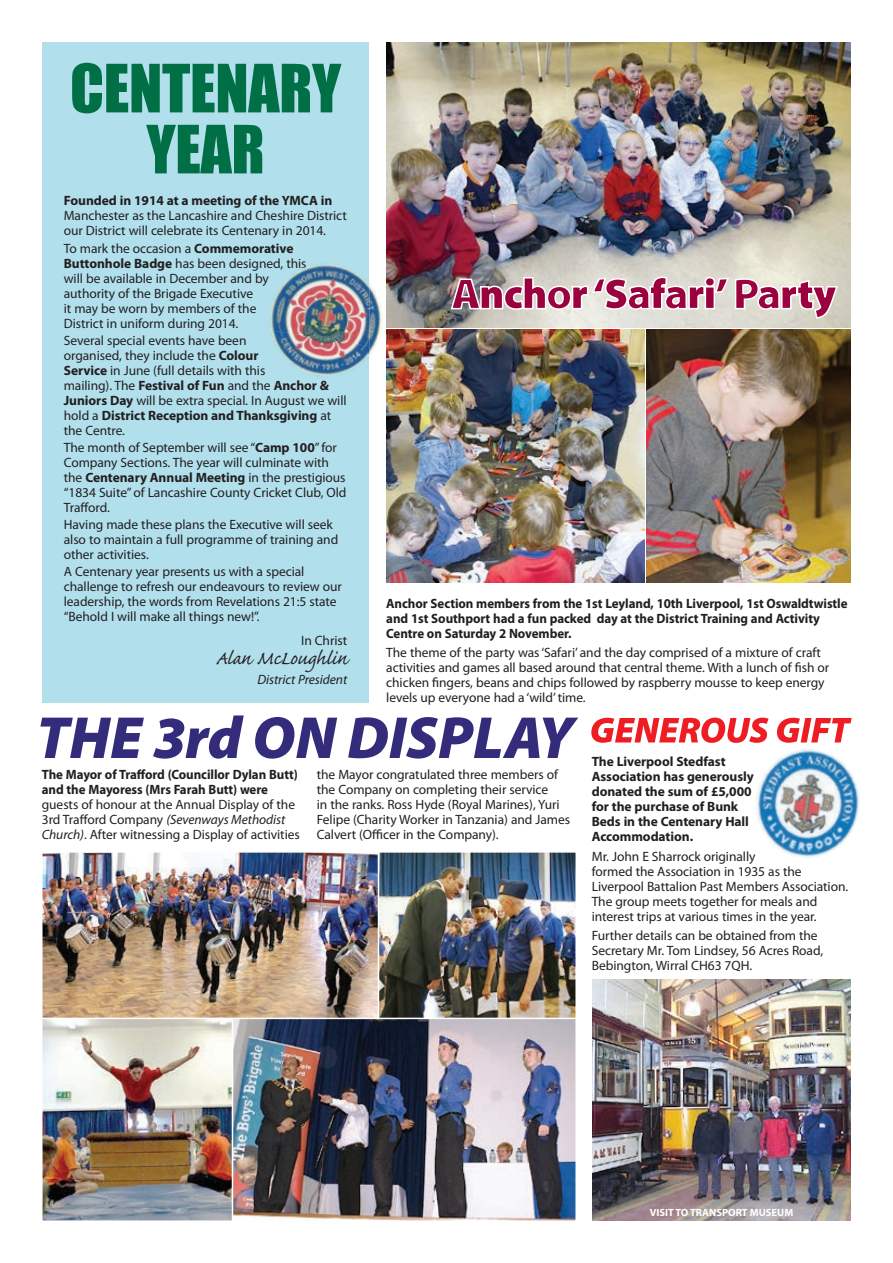
<style>
.page{position:relative;width:893px;height:1263px;background:#fff}
.page>*{position:absolute;margin:0;border:0;box-sizing:border-box;transform-origin:0 0}
.t1{font:61.5px/61.1px "Impact";letter-spacing:-.005em;color:#016f45;text-align:center}
.t2{font:24px "Caflisch Script Pro";letter-spacing:-.005em;color:#231f20}
.t3{font:13.5px/15px "Myriad Pro";letter-spacing:-.005em;color:#231f20}
.t4{font:700 13.5px/15px "Myriad Pro";letter-spacing:-.005em;color:#231f20;scale:.96 1}
.t5{font:700 13.5px/15px "Myriad Pro";letter-spacing:-.005em;color:#231f20}
.t6{font:italic 13.5px "Myriad Pro";letter-spacing:-.005em;color:#231f20}
.t7{font:700 10.5px "Myriad Pro";color:#fff}
.s1{font-weight:700}
.s2{font-style:italic}
</style>
<div class="page">
<img style="left:233px;top:1019px;width:343px;height:202px">
<img style="left:42px;top:1019px;width:190px;height:202px">
<img style="left:592px;top:980px;width:258px;height:240px">
<img style="left:386px;top:43px;width:464px;height:285px">
<img style="left:386px;top:330px;width:258px;height:253px">
<img style="left:646px;top:330px;width:204px;height:253px">
<img style="left:379px;top:852px;width:197px;height:166px">
<img style="left:42px;top:852px;width:336px;height:166px">
<div style="left:43px;top:43px;width:326px;height:660px;background:#b1e0ec"></div>
<img style="left:369px;top:286px;width:14px;height:71px">
<img style="left:269px;top:264px;width:100px;height:66px">
<img style="left:270px;top:330px;width:99px;height:46px">
<svg style="left:297px;top:266px;width:10px;height:4px"></svg>
<svg style="left:40px;top:715px;width:538px;height:44px"></svg>
<svg style="left:591px;top:718px;width:261px;height:25px"></svg>
<img style="left:756px;top:749px;width:104px;height:109px">
<svg style="left:451px;top:277px;width:387px;height:42px;background:#ca9ba9"></svg>
<h1 class="t1" style="left:70px;top:56px;width:273px">CENTENARY<br>YEAR</h1>
<p class="t5" style="left:64px;top:193px;width:270px">Founded in 1914 at a meeting of the YMCA in</p>
<p class="t3" style="left:64px;top:208px;width:285px">Manchester as the Lancashire and Cheshire District our District will celebrate its Centenary in 2014.</p>
<p class="t3" style="left:64px;top:240px;width:244px">To mark the occasion a <span class="s1">Commemorative Buttonhole Badge</span> has been designed, this will be available in December and by authority of the Brigade Executive<br>it may be worn by members of the<br>District in uniform during 2014.</p>
<p class="t3" style="left:64px;top:332px;width:284px">Several special events have been<br>organised, they include the <span class="s1">Colour<br>Service</span> in June (full details with this<br>mailing). The <span class="s1">Festival of Fun</span> and the <span class="s1">Anchor &amp; Juniors Day</span> will be extra special. In August we will hold a <span class="s1">District Reception and Thanksgiving</span> at the Centre.</p>
<p class="t3" style="left:64px;top:440px;width:284px">The month of September will see “<span class="s1">Camp 100</span>” for Company Sections. The year will culminate with the <span class="s1">Centenary Annual Meeting</span> in the prestigious “1834 Suite” of Lancashire County Cricket Club, Old Trafford.</p>
<p class="t3" style="left:64px;top:517px;width:276px">Having made these plans the Executive will seek also to maintain a full programme of training and other activities.</p>
<p class="t3" style="left:64px;top:564px;width:280px">A Centenary year presents us with a special challenge to refresh our endeavours to review our leadership, the words from Revelations 21:5 state “Behold I will make all things new!”.</p>
<p class="t3" style="left:301px;top:633px;width:48px">In Christ</p>
<h2 class="t2" style="left:216px;top:646px;width:133px">Alan McLoughlin</h2>
<p class="t6" style="left:257px;top:671px;width:91px">District President</p>
<p class="t4" style="left:386px;top:595px;width:482px">Anchor Section members from the 1st Leyland, 10th Liverpool, 1st Oswaldtwistle and 1st Southport had a fun packed day at the District Training and Activity<br>Centre on Saturday 2 November.</p>
<p class="t3" style="left:386px;top:645px;width:445px">The theme of the party was ‘Safari’ and the day comprised of a mixture of craft activities and games all based around that central theme. With a lunch of fish or chicken fingers, beans and chips followed by raspberry mousse to keep energy levels up everyone had a ‘wild’ time.</p>
<p class="t4" style="left:42px;top:767px;width:268px">The Mayor of Trafford (Councillor Dylan Butt) and the Mayoress (Mrs Farah Butt) were</p>
<p class="t3" style="left:42px;top:797px;width:259px">guests of honour at the Annual Display of the<br>3rd Trafford Company <span class="s2">(Sevenways Methodist<br>Church)</span>. After witnessing a Display of activities</p>
<p class="t3" style="left:317px;top:767px;width:255px">the Mayor congratulated three members of the Company on completing their service<br>in the ranks. Ross Hyde (Royal Marines), Yuri Felipe (Charity Worker in Tanzania) and James Calvert (Officer in the Company).</p>
<p class="t5" style="left:592px;top:754px;width:164px">The Liverpool Stedfast<br>Association has generously donated the sum of £5,000 for the purchase of Bunk<br>Beds in the Centenary Hall<br>Accommodation.</p>
<p class="t3" style="left:592px;top:848px;width:258px">Mr. John E Sharrock originally<br>formed the Association in 1935 as the Liverpool Battalion Past Members Association.<br>The group meets together for meals and interest trips at various times in the year.</p>
<p class="t3" style="left:592px;top:927px;width:233px">Further details can be obtained from the<br>Secretary Mr. Tom Lindsey, 56 Acres Road,<br>Bebington, Wirral CH63 7QH.</p>
<p class="t7" style="left:650px;top:1205px;width:145px">VISIT TO TRANSPORT MUSEUM</p>
</div>
